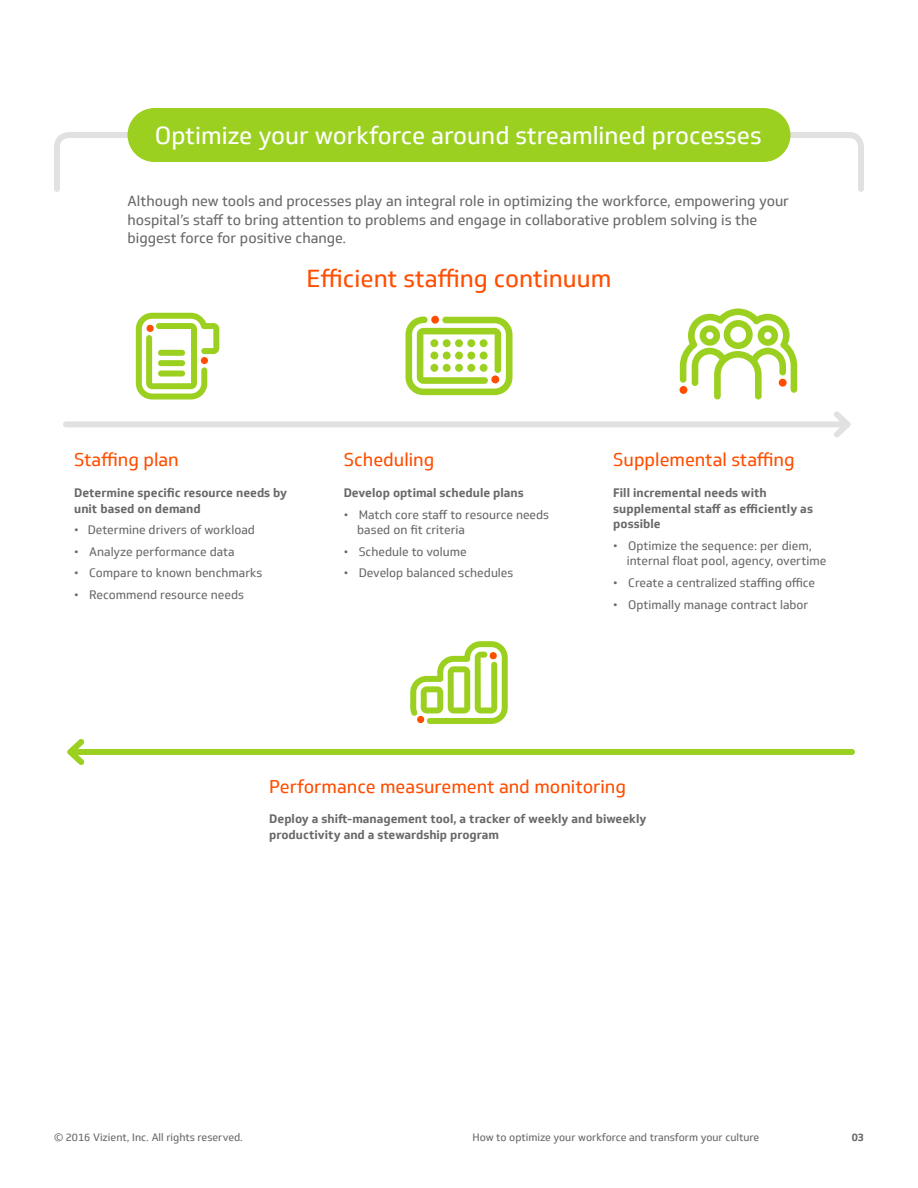
<style>
.page{position:relative;width:918px;height:1188px;background:#fff}
.page>*{position:absolute;margin:0;border:0;box-sizing:border-box;transform-origin:0 0}
.t1{font:24px "Soleto";color:#fff}
.t2{font:24px "Soleto";color:#ff4e00}
.t3{font:18px "Soleto";color:#ff4e00}
.t4{font:14.25px/18.6px "Soleto";color:#696969}
.t5{font:12px/15.6px "Soleto";color:#696969}
.t6{font:700 12px/15.6px "Soleto";color:#696969}
.t7{font:10.5px "Soleto";color:#696969}
.t8{font:700 10.5px "Soleto";color:#696969}
</style>
<div class="page">
<svg style="left:54px;top:129px;width:810px;height:63px"></svg>
<div style="left:128px;top:108px;width:662px;height:54px;background:#9cd020;border-radius:27px"></div>
<div style="left:70px;top:749px;width:782px;height:6px;background:#9cd020"></div>
<svg style="left:67px;top:739px;width:18px;height:26px"></svg>
<div style="left:66px;top:421px;width:782px;height:6px;background:#e1e1e1"></div>
<svg style="left:828px;top:411px;width:23px;height:27px"></svg>
<svg style="left:136px;top:313px;width:83px;height:87px"></svg>
<svg style="left:410px;top:641px;width:98px;height:83px"></svg>
<svg style="left:406px;top:317px;width:106px;height:78px"></svg>
<div style="left:430px;top:339px;width:8px;height:8px;background:#9cd020;border-radius:50%"></div>
<div style="left:443px;top:339px;width:8px;height:8px;background:#9cd020;border-radius:50%"></div>
<div style="left:455px;top:339px;width:8px;height:8px;background:#9cd020;border-radius:50%"></div>
<div style="left:467px;top:339px;width:8px;height:8px;background:#9cd020;border-radius:50%"></div>
<div style="left:480px;top:339px;width:8px;height:8px;background:#9cd020;border-radius:50%"></div>
<div style="left:430px;top:352px;width:8px;height:7px;background:#9cd020;border-radius:50%"></div>
<div style="left:443px;top:352px;width:8px;height:7px;background:#9cd020;border-radius:50%"></div>
<div style="left:455px;top:352px;width:8px;height:7px;background:#9cd020;border-radius:50%"></div>
<div style="left:467px;top:352px;width:8px;height:7px;background:#9cd020;border-radius:50%"></div>
<div style="left:480px;top:352px;width:8px;height:7px;background:#9cd020;border-radius:50%"></div>
<div style="left:430px;top:364px;width:8px;height:8px;background:#9cd020;border-radius:50%"></div>
<div style="left:443px;top:364px;width:8px;height:8px;background:#9cd020;border-radius:50%"></div>
<div style="left:455px;top:364px;width:8px;height:8px;background:#9cd020;border-radius:50%"></div>
<div style="left:467px;top:364px;width:8px;height:8px;background:#9cd020;border-radius:50%"></div>
<div style="left:480px;top:364px;width:8px;height:8px;background:#9cd020;border-radius:50%"></div>
<svg style="left:679px;top:309px;width:118px;height:91px"></svg>
<h1 class="t1" style="left:155px;top:121px;width:608px">Optimize your workforce around streamlined processes</h1>
<p class="t4" style="left:128px;top:192px;width:663px">Although new tools and processes play an integral role in optimizing the workforce, empowering your hospital’s staff to bring attention to problems and engage in collaborative problem solving is the biggest force for positive change.</p>
<h1 class="t2" style="left:307px;top:264px;width:306px">Efficient staffing continuum</h1>
<h2 class="t3" style="left:74px;top:449px;width:106px">Staffing plan</h2>
<p class="t6" style="left:74px;top:485px;width:215px">Determine specific resource needs by unit based on demand</p>
<p class="t5" style="left:74px;top:522px;width:182px">• Determine drivers of workload</p>
<p class="t5" style="left:74px;top:544px;width:162px">• Analyze performance data</p>
<p class="t5" style="left:74px;top:565px;width:190px">• Compare to known benchmarks</p>
<p class="t5" style="left:74px;top:587px;width:171px">• Recommend resource needs</p>
<h2 class="t3" style="left:344px;top:449px;width:92px">Scheduling</h2>
<p class="t6" style="left:344px;top:485px;width:182px">Develop optimal schedule plans</p>
<p class="t5" style="left:357px;top:507px;width:193px;text-indent:-14px">• Match core staff to resource needs based on fit criteria</p>
<p class="t5" style="left:344px;top:544px;width:125px">• Schedule to volume</p>
<p class="t5" style="left:344px;top:565px;width:171px">• Develop balanced schedules</p>
<h2 class="t3" style="left:613px;top:449px;width:183px">Supplemental staffing</h2>
<p class="t6" style="left:613px;top:485px;width:201px">Fill incremental needs with supplemental staff as efficiently as possible</p>
<p class="t5" style="left:627px;top:538px;width:201px;text-indent:-14px">• Optimize the sequence: per diem, internal float pool, agency, overtime</p>
<p class="t5" style="left:613px;top:575px;width:203px">• Create a centralized staffing office</p>
<p class="t5" style="left:613px;top:597px;width:197px">• Optimally manage contract labor</p>
<h2 class="t3" style="left:269px;top:776px;width:358px">Performance measurement and monitoring</h2>
<p class="t6" style="left:269px;top:811px;width:379px">Deploy a shift-management tool, a tracker of weekly and biweekly productivity and a stewardship program</p>
<p class="t7" style="left:54px;top:1131px;width:191px">© 2016 Vizient, Inc. All rights reserved.</p>
<p class="t7" style="left:472px;top:1131px;width:288px">How to optimize your workforce and transform your culture</p>
<p class="t8" style="left:852px;top:1131px;width:14px">03</p>
</div>
